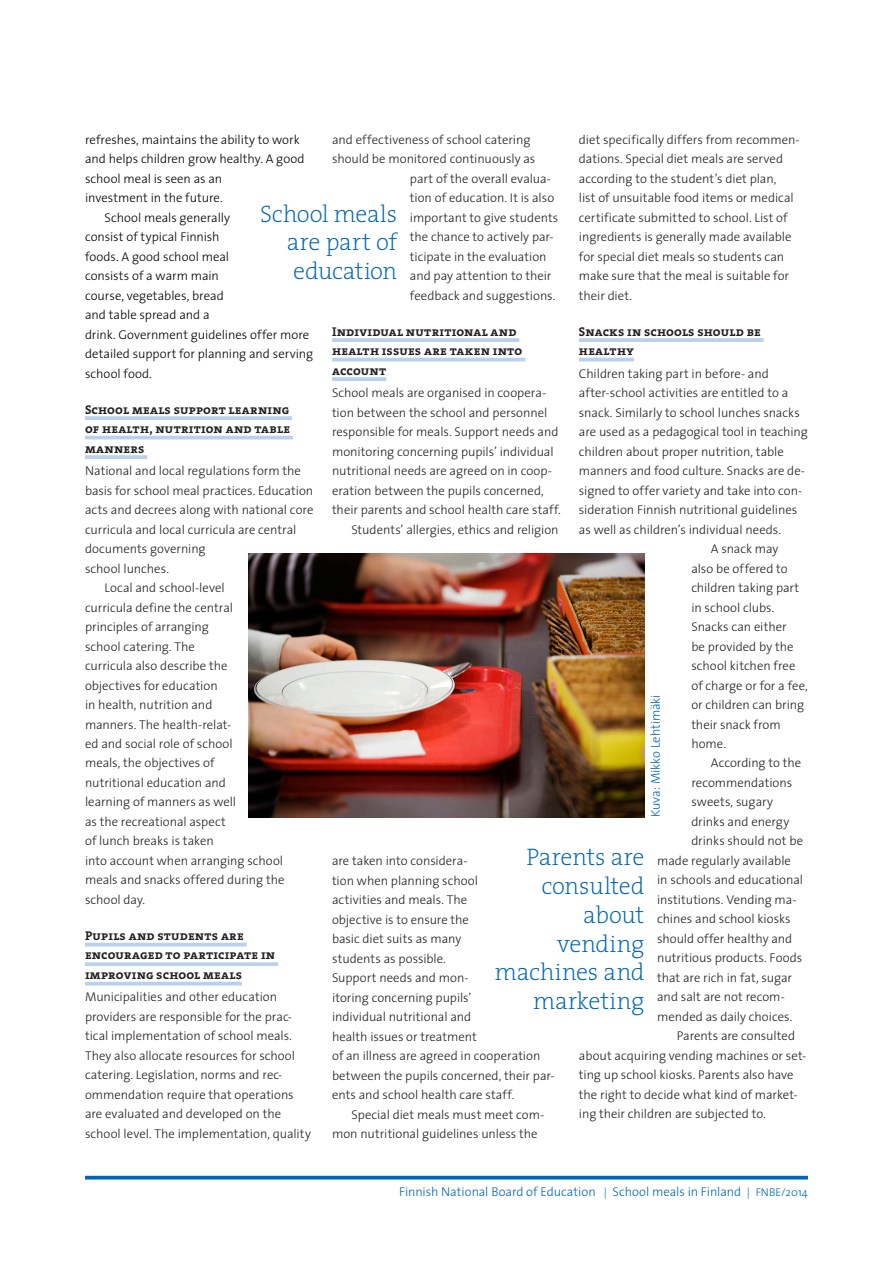
<style>
.page{position:relative;width:893px;height:1263px;background:#fff}
.page>*{position:absolute;margin:0;border:0;box-sizing:border-box;transform-origin:0 0}
.t1{font:200 24px/28.8px "The Serif";letter-spacing:-.01em;color:#0166b3;text-align:right}
.t2{font:300 12.75px/19.5px "The Sans";color:#231f20}
.t3{font:300 12.75px "The Sans";color:#000}
.t4{font:12.75px/19.5px "The Serif Bold Caps";letter-spacing:.015em;color:#231f20}
.t5{font:300 12.75px "The Sans";letter-spacing:-.005em;color:#0166b3}
.s1{font-size:11.25px}
</style>
<div class="page">
<hr style="left:85px;top:1176px;width:723px;height:3px;background:#0166b3">
<svg style="left:85px;top:416px;width:207px;height:4px"></svg>
<hr style="left:85px;top:436px;width:208px;height:3px;background:#b9d1ec">
<svg style="left:85px;top:455px;width:62px;height:4px"></svg>
<hr style="left:85px;top:943px;width:162px;height:3px;background:#b9d1ec">
<svg style="left:85px;top:962px;width:193px;height:4px"></svg>
<hr style="left:85px;top:982px;width:157px;height:3px;background:#b9d1ec">
<svg style="left:332px;top:338px;width:187px;height:4px"></svg>
<hr style="left:332px;top:358px;width:193px;height:3px;background:#b9d1ec">
<svg style="left:332px;top:377px;width:54px;height:4px"></svg>
<hr style="left:579px;top:338px;width:185px;height:4px;background:#b9d1ec">
<hr style="left:579px;top:358px;width:55px;height:3px;background:#b9d1ec">
<img style="left:249px;top:553px;width:396px;height:264px">
<p class="t2" style="left:332px;top:130px;width:200px">and effectiveness of school catering</p>
<p class="t2" style="left:332px;top:149px;width:205px">should be monitored continuously as</p>
<p class="t2" style="left:410px;top:169px;width:143px">part of the overall evalua-</p>
<p class="t2" style="left:410px;top:188px;width:146px">tion of education. It is also</p>
<p class="t2" style="left:410px;top:208px;width:150px">important to give students</p>
<p class="t2" style="left:410px;top:227px;width:145px">the chance to actively par-</p>
<p class="t2" style="left:410px;top:247px;width:138px">ticipate in the evaluation</p>
<p class="t2" style="left:410px;top:266px;width:143px">and pay attention to their</p>
<p class="t2" style="left:410px;top:286px;width:147px">feedback and suggestions.</p>
<p class="t4" style="left:332px;top:322px;width:192px">Individual nutritional and health issues are taken into account</p>
<p class="t2" style="left:332px;top:383px;width:216px">School meals are organised in coopera-</p>
<p class="t2" style="left:332px;top:403px;width:217px">tion between the school and personnel</p>
<p class="t2" style="left:332px;top:422px;width:228px">responsible for meals. Support needs and</p>
<p class="t2" style="left:332px;top:442px;width:223px">monitoring concerning pupils’ individual</p>
<p class="t2" style="left:332px;top:461px;width:222px">nutritional needs are agreed on in coop-</p>
<p class="t2" style="left:332px;top:481px;width:213px">eration between the pupils concerned,</p>
<p class="t2" style="left:332px;top:500px;width:230px">their parents and school health care staff.</p>
<p class="t2" style="left:351px;top:520px;width:209px">Students’ allergies, ethics and religion</p>
<p class="t2" style="left:579px;top:130px;width:222px">diet specifically differs from recommen&shy;dations. Special diet meals are served according to the student’s diet plan,<br>list of unsuitable food items or medical certificate submitted to school. List of ingredients is generally made available for special diet meals so students can make sure that the meal is suitable for their diet.</p>
<p class="t4" style="left:579px;top:322px;width:183px">Snacks in schools should be healthy</p>
<p class="t2" style="left:579px;top:364px;width:191px">Children taking part in before- and</p>
<p class="t2" style="left:579px;top:383px;width:211px">after-school activities are entitled to a</p>
<p class="t2" style="left:579px;top:403px;width:222px">snack. Similarly to school lunches snacks</p>
<p class="t2" style="left:579px;top:422px;width:230px">are used as a pedagogical tool in teaching</p>
<p class="t2" style="left:579px;top:442px;width:207px">children about proper nutrition, table</p>
<p class="t2" style="left:579px;top:461px;width:228px">manners and food culture. Snacks are de-</p>
<p class="t2" style="left:579px;top:481px;width:225px">signed to offer variety and take into con-</p>
<p class="t2" style="left:579px;top:500px;width:220px">sideration Finnish nutritional guidelines</p>
<p class="t2" style="left:579px;top:520px;width:204px">as well as children’s individual needs.</p>
<p class="t2" style="left:711px;top:539px;width:69px">A snack may</p>
<p class="t2" style="left:691px;top:558px;width:98px">also be offered to</p>
<p class="t2" style="left:691px;top:578px;width:109px">children taking part</p>
<p class="t2" style="left:691px;top:597px;width:85px">in school clubs.</p>
<p class="t2" style="left:691px;top:617px;width:97px">Snacks can either</p>
<p class="t2" style="left:691px;top:636px;width:104px">be provided by the</p>
<p class="t2" style="left:691px;top:656px;width:106px">school kitchen free</p>
<p class="t2" style="left:691px;top:675px;width:118px">of charge or for a fee,</p>
<p class="t2" style="left:691px;top:695px;width:114px">or children can bring</p>
<p class="t2" style="left:691px;top:714px;width:91px">their snack from</p>
<p class="t2" style="left:691px;top:734px;width:36px">home.</p>
<p class="t2" style="left:711px;top:753px;width:92px">According to the</p>
<p class="t2" style="left:691px;top:773px;width:102px">recommendations</p>
<p class="t2" style="left:691px;top:792px;width:83px">sweets, sugary</p>
<p class="t2" style="left:691px;top:812px;width:99px">drinks and energy</p>
<p class="t2" style="left:691px;top:831px;width:113px">drinks should not be</p>
<p class="t2" style="left:657px;top:851px;width:135px">made regularly available</p>
<p class="t2" style="left:657px;top:870px;width:147px">in schools and educational</p>
<p class="t2" style="left:657px;top:890px;width:141px">institutions. Vending ma-</p>
<p class="t2" style="left:657px;top:909px;width:135px">chines and school kiosks</p>
<p class="t2" style="left:657px;top:929px;width:137px">should offer healthy and</p>
<p class="t2" style="left:657px;top:948px;width:147px">nutritious products. Foods</p>
<p class="t2" style="left:657px;top:968px;width:136px">that are rich in fat, sugar</p>
<p class="t2" style="left:657px;top:987px;width:129px">and salt are not recom-</p>
<p class="t2" style="left:657px;top:1007px;width:137px">mended as daily choices.</p>
<p class="t2" style="left:677px;top:1026px;width:120px">Parents are consulted</p>
<p class="t2" style="left:579px;top:1046px;width:229px">about acquiring vending machines or set-</p>
<p class="t2" style="left:579px;top:1065px;width:216px">ting up school kiosks. Parents also have</p>
<p class="t2" style="left:579px;top:1085px;width:220px">the right to decide what kind of market-</p>
<p class="t2" style="left:579px;top:1104px;width:188px">ing their children are subjected to.</p>
<p class="t3" style="left:85px;top:131px;width:216px">refreshes, maintains the ability to work</p>
<p class="t3" style="left:85px;top:151px;width:221px">and helps children grow healthy. A good</p>
<p class="t3" style="left:85px;top:170px;width:139px">school meal is seen as an</p>
<p class="t3" style="left:85px;top:190px;width:139px">investment in the future.</p>
<p class="t3" style="left:105px;top:209px;width:127px">School meals generally</p>
<p class="t3" style="left:85px;top:229px;width:136px">consist of typical Finnish</p>
<p class="t3" style="left:85px;top:248px;width:146px">foods. A good school meal</p>
<p class="t3" style="left:85px;top:268px;width:135px">consists of a warm main</p>
<p class="t3" style="left:85px;top:287px;width:140px">course, vegetables, bread</p>
<p class="t3" style="left:85px;top:306px;width:126px">and table spread and a</p>
<p class="t3" style="left:85px;top:326px;width:226px">drink. Government guidelines offer more</p>
<p class="t3" style="left:85px;top:345px;width:230px">detailed support for planning and serving</p>
<p class="t3" style="left:85px;top:365px;width:68px">school food.</p>
<p class="t4" style="left:85px;top:400px;width:207px;text-align:justify">School meals support learning of health, nutrition and table manners</p>
<p class="t2" style="left:85px;top:461px;width:217px">National and local regulations form the</p>
<p class="t2" style="left:85px;top:481px;width:230px">basis for school meal practices. Education</p>
<p class="t2" style="left:85px;top:500px;width:230px">acts and decrees along with national core</p>
<p class="t2" style="left:85px;top:520px;width:213px">curricula and local curricula are central</p>
<p class="t2" style="left:85px;top:539px;width:122px">documents governing</p>
<p class="t2" style="left:85px;top:558px;width:85px">school lunches.</p>
<p class="t2" style="left:105px;top:578px;width:122px">Local and school-level</p>
<p class="t2" style="left:85px;top:597px;width:150px">curricula define the central</p>
<p class="t2" style="left:85px;top:617px;width:125px">principles of arranging</p>
<p class="t2" style="left:85px;top:636px;width:111px">school catering. The</p>
<p class="t2" style="left:85px;top:656px;width:144px">curricula also describe the</p>
<p class="t2" style="left:85px;top:675px;width:134px">objectives for education</p>
<p class="t2" style="left:85px;top:695px;width:129px">in health, nutrition and</p>
<p class="t2" style="left:85px;top:714px;width:148px">manners. The health-relat-</p>
<p class="t2" style="left:85px;top:734px;width:149px">ed and social role of school</p>
<p class="t2" style="left:85px;top:753px;width:131px">meals, the objectives of</p>
<p class="t2" style="left:85px;top:773px;width:142px">nutritional education and</p>
<p class="t2" style="left:85px;top:792px;width:153px">learning of manners as well</p>
<p class="t2" style="left:85px;top:812px;width:142px">as the recreational aspect</p>
<p class="t2" style="left:85px;top:831px;width:130px">of lunch breaks is taken</p>
<p class="t2" style="left:85px;top:851px;width:200px">into account when arranging school</p>
<p class="t2" style="left:85px;top:870px;width:201px">meals and snacks offered during the</p>
<p class="t2" style="left:85px;top:890px;width:62px">school day.</p>
<p class="t4" style="left:85px;top:926px;width:192px">Pupils and students are encouraged to participate in improving school meals</p>
<p class="t2" style="left:85px;top:987px;width:227px">Municipalities and other education providers are responsible for the prac&shy;tical implementation of school meals.<br>They also allocate resources for school catering. Legislation, norms and rec&shy;ommendation require that operations are evaluated and developed on the school level. The implementation, quality</p>
<h1 class="t1" style="left:287px;top:199px;width:112px;text-align:justify;text-indent:-27px">School meals are part of education</h1>
<p class="t5" style="left:647px;top:817px;width:124px;rotate:-90deg">Kuva: Mikko Lehtimäki</p>
<h1 class="t1" style="left:495px;top:843px;width:151px">Parents are consulted about vending machines and marketing</h1>
<p class="t2" style="left:332px;top:851px;width:224px">are taken into considera-<br>tion when planning school<br>activities and meals. The<br>objective is to ensure the<br>basic diet suits as many<br>students as possible.<br>Support needs and mon-<br>itoring concerning pupils’<br>individual nutritional and<br>health issues or treatment<br>of an illness are agreed in cooperation between the pupils concerned, their par&shy;ents and school health care staff.</p>
<p class="t2" style="left:332px;top:1104px;width:214px;text-indent:19px">Special diet meals must meet com&shy;mon nutritional guidelines unless the</p>
<p class="t5" style="left:399px;top:1183px;width:410px">Finnish National Board of Education <span class="s1">|</span> School meals in Finland <span class="s1">| FNBE/2014</span></p>
</div>
